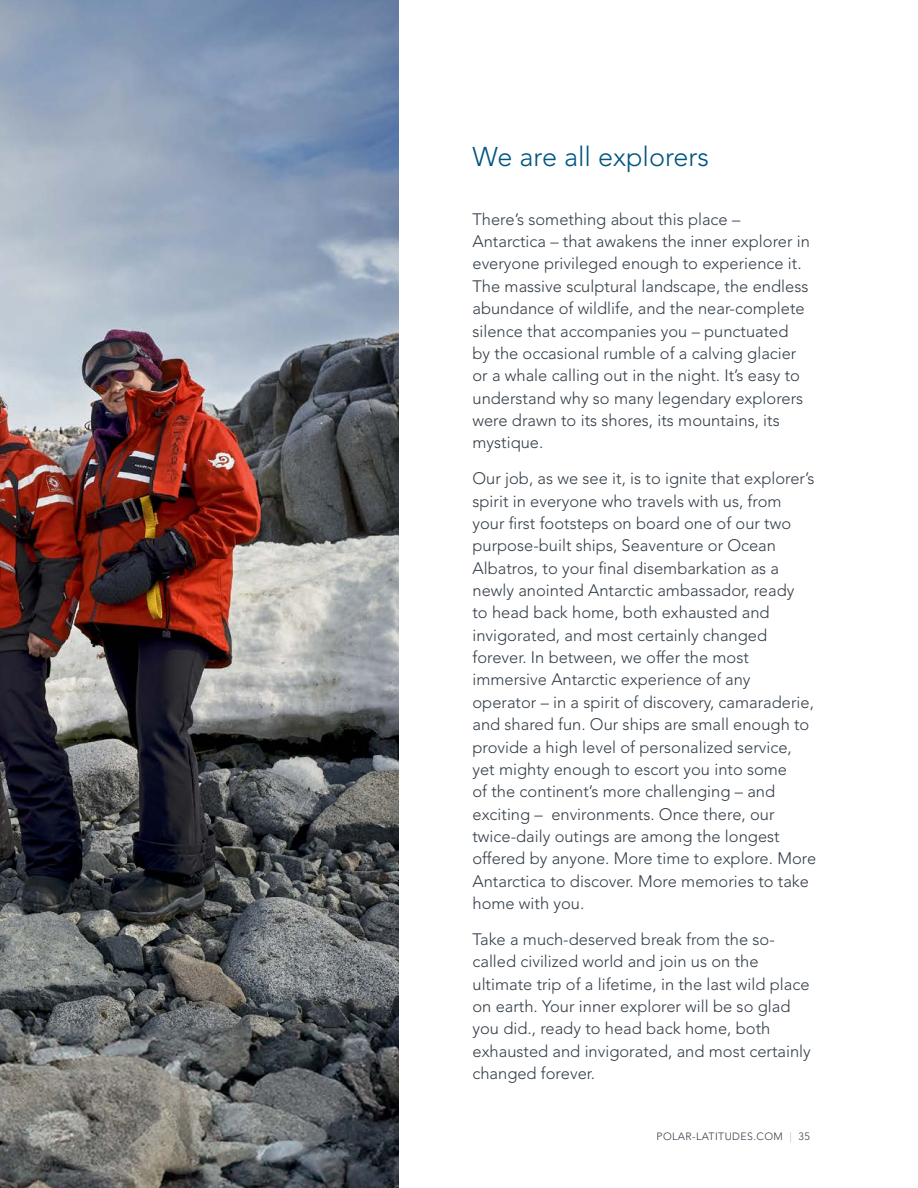
<style>
.page{position:relative;width:918px;height:1188px;background:#fff}
.page>*{position:absolute;margin:0;border:0;box-sizing:border-box;transform-origin:0 0}
.t1{font:300 27px "Avenir LT Std";color:#00557f}
.t2{font:300 16.5px/22.4px "Avenir LT Std";color:#333e48}
.t3{font:300 10.5px "Avenir LT Std";letter-spacing:.04em;color:#333e48}
.s1{color:#afb5bf}
</style>
<div class="page">
<img style="left:0;top:0;width:399px;height:1188px">
<h1 class="t1" style="left:472px;top:141px;width:238px">We are all explorers</h1>
<p class="t2" style="left:472px;top:208px;width:339px">There’s something about this place – Antarctica – that awakens the inner explorer in everyone privileged enough to experience it.<br>The massive sculptural landscape, the endless abundance of wildlife, and the near-complete silence that accompanies you – punctuated by the occasional rumble of a calving glacier or a whale calling out in the night. It’s easy to understand why so many legendary explorers were drawn to its shores, its mountains, its mystique.</p>
<p class="t2" style="left:472px;top:467px;width:345px">Our job, as we see it, is to ignite that explorer’s spirit in everyone who travels with us, from your first footsteps on board one of our two purpose-built ships, Seaventure or Ocean Albatros, to your final disembarkation as a newly anointed Antarctic ambassador, ready<br>to head back home, both exhausted and invigorated, and most certainly changed forever. In between, we offer the most immersive Antarctic experience of any operator – in a spirit of discovery, camaraderie, and shared fun. Our ships are small enough to provide a high level of personalized service, yet mighty enough to escort you into some<br>of the continent’s more challenging – and exciting – environments. Once there, our twice-daily outings are among the longest offered by anyone. More time to explore. More Antarctica to discover. More memories to take home with you.</p>
<p class="t2" style="left:472px;top:928px;width:340px">Take a much-deserved break from the so&shy;called civilized world and join us on the ultimate trip of a lifetime, in the last wild place on earth. Your inner explorer will be so glad you did., ready to head back home, both exhausted and invigorated, and most certainly changed forever.</p>
<p class="t3" style="left:657px;top:1130px;width:155px">POLAR-LATITUDES.COM <span class="s1">|</span> 35</p>
</div>
